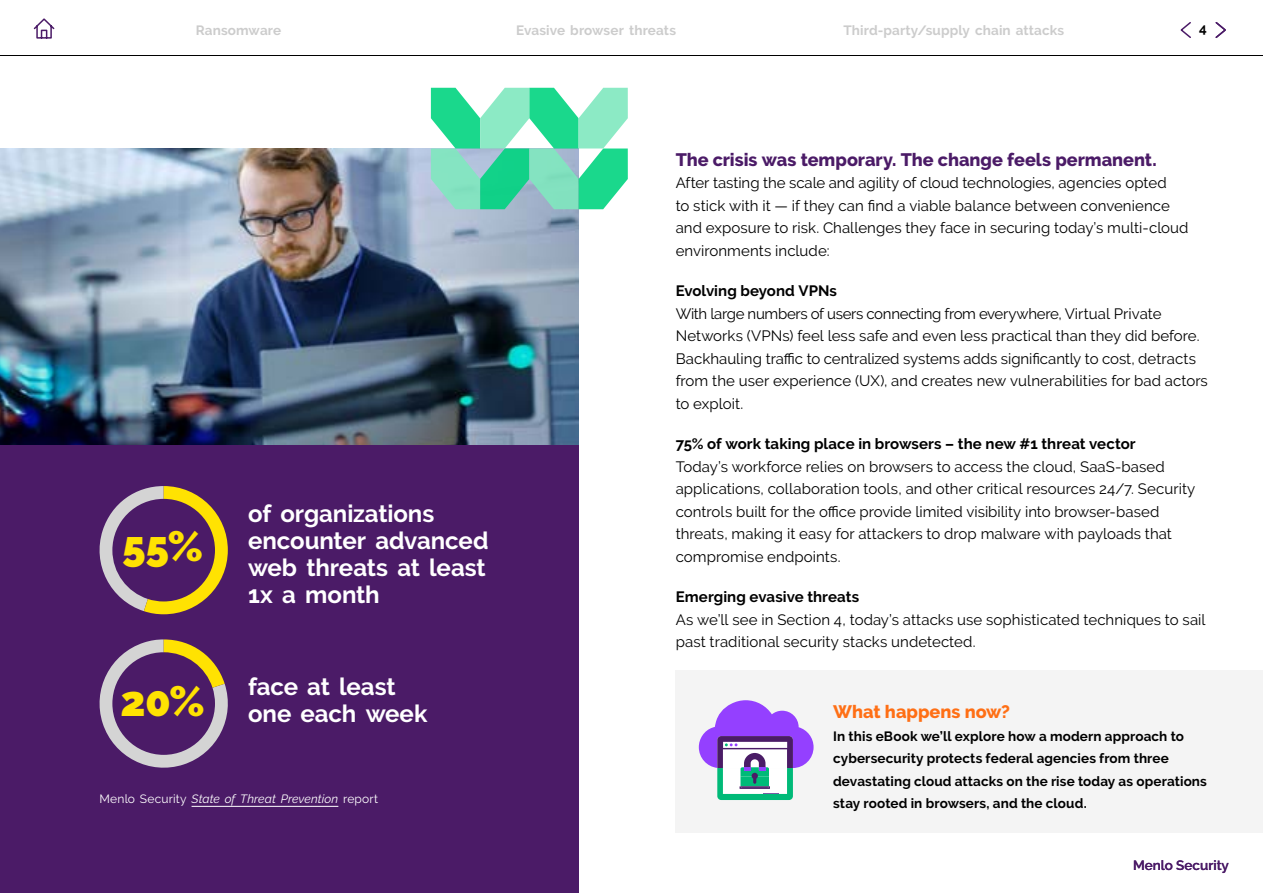
<style>
.page{position:relative;width:1263px;height:893px;background:#fff}
.page>*{position:absolute;margin:0;border:0;box-sizing:border-box;transform-origin:0 0}
.t1{font:900 42px "Raleway";color:#ffe202}
.t2{font:700 24px/27px "Raleway";letter-spacing:-.005em;color:#fff}
.t3{font:800 18px "Raleway";color:#4b1b67}
.t4{font:800 18px "Raleway";color:#ff6f15}
.t5{font:15px/22.5px "Raleway";letter-spacing:.005em;color:#000}
.t6{font:700 15px "Raleway";letter-spacing:.005em;color:#000}
.t7{font:700 13.5px/22.5px "Raleway";letter-spacing:.01em;color:#000}
.t8{font:700 13.5px "Raleway";letter-spacing:.01em;color:#ccc}
.t9{font:600 13.5px "Raleway";color:#4b1b67}
.t10{font:italic 12px "Raleway";letter-spacing:.01em;color:#fff}
.s1{font-style:normal}
</style>
<div class="page">
<div style="left:676px;top:670px;width:587px;height:163px;background:#f4f4f4"></div>
<img style="left:0;top:149px;width:578px;height:297px">
<div style="left:0;top:446px;width:578px;height:447px;background:#4b1b67"></div>
<hr style="left:0;top:55px;width:1263px;height:1px;background:#000">
<svg style="left:33px;top:18px;width:22px;height:21px"></svg>
<hr style="left:192px;top:806px;width:146px;height:1px;background:#fff">
<svg style="left:99px;top:486px;width:129px;height:128px"></svg>
<svg style="left:99px;top:639px;width:129px;height:129px"></svg>
<svg style="left:431px;top:88px;width:197px;height:121px"></svg>
<svg style="left:699px;top:700px;width:114px;height:100px"></svg>
<svg style="left:1180px;top:22px;width:11px;height:16px"></svg>
<svg style="left:1215px;top:22px;width:11px;height:16px"></svg>
<p class="t8" style="left:196px;top:22px;width:87px">Ransomware</p>
<p class="t8" style="left:516px;top:22px;width:162px">Evasive browser threats</p>
<p class="t8" style="left:843px;top:22px;width:222px">Third-party/supply chain attacks</p>
<p class="t7" style="left:1199px;top:17px;width:9px">4</p>
<h1 class="t1" style="left:122px;top:522px;width:83px">55%</h1>
<h2 class="t2" style="left:248px;top:500px;width:242px">of organizations encounter advanced web threats at least<br>1x a month</h2>
<h1 class="t1" style="left:120px;top:677px;width:86px">20%</h1>
<h2 class="t2" style="left:248px;top:673px;width:181px">face at least one each week</h2>
<p class="t10" style="left:100px;top:791px;width:280px"><span class="s1">Menlo Security</span> State of Threat Prevention <span class="s1">report</span></p>
<p class="t3" style="left:676px;top:149px;width:483px">The crisis was temporary. The change feels permanent.</p>
<p class="t5" style="left:676px;top:171px;width:514px">After tasting the scale and agility of cloud technologies, agencies opted<br>to stick with it — if they can find a viable balance between convenience and exposure to risk. Challenges they face in securing today’s multi-cloud environments include:</p>
<p class="t6" style="left:676px;top:282px;width:163px">Evolving beyond VPNs</p>
<p class="t5" style="left:676px;top:302px;width:534px">With large numbers of users connecting from everywhere, Virtual Private Networks (VPNs) feel less safe and even less practical than they did before.<br>Backhauling traffic to centralized systems adds significantly to cost, detracts from the user experience (UX), and creates new vulnerabilities for bad actors to exploit.</p>
<p class="t6" style="left:676px;top:435px;width:462px">75% of work taking place in browsers – the new #1 threat vector</p>
<p class="t5" style="left:676px;top:455px;width:521px">Today’s workforce relies on browsers to access the cloud, SaaS-based applications, collaboration tools, and other critical resources 24/7. Security controls built for the office provide limited visibility into browser-based threats, making it easy for attackers to drop malware with payloads that compromise endpoints.</p>
<p class="t6" style="left:676px;top:588px;width:185px">Emerging evasive threats</p>
<p class="t5" style="left:676px;top:608px;width:531px">As we’ll see in Section 4, today’s attacks use sophisticated techniques to sail past traditional security stacks undetected.</p>
<p class="t4" style="left:833px;top:702px;width:178px">What happens now?</p>
<p class="t7" style="left:833px;top:725px;width:375px">In this eBook we’ll explore how a modern approach to cybersecurity protects federal agencies from three devastating cloud attacks on the rise today as operations stay rooted in browsers, and the cloud.</p>
<p class="t9" style="left:1133px;top:857px;width:97px">Menlo Security</p>
</div>
